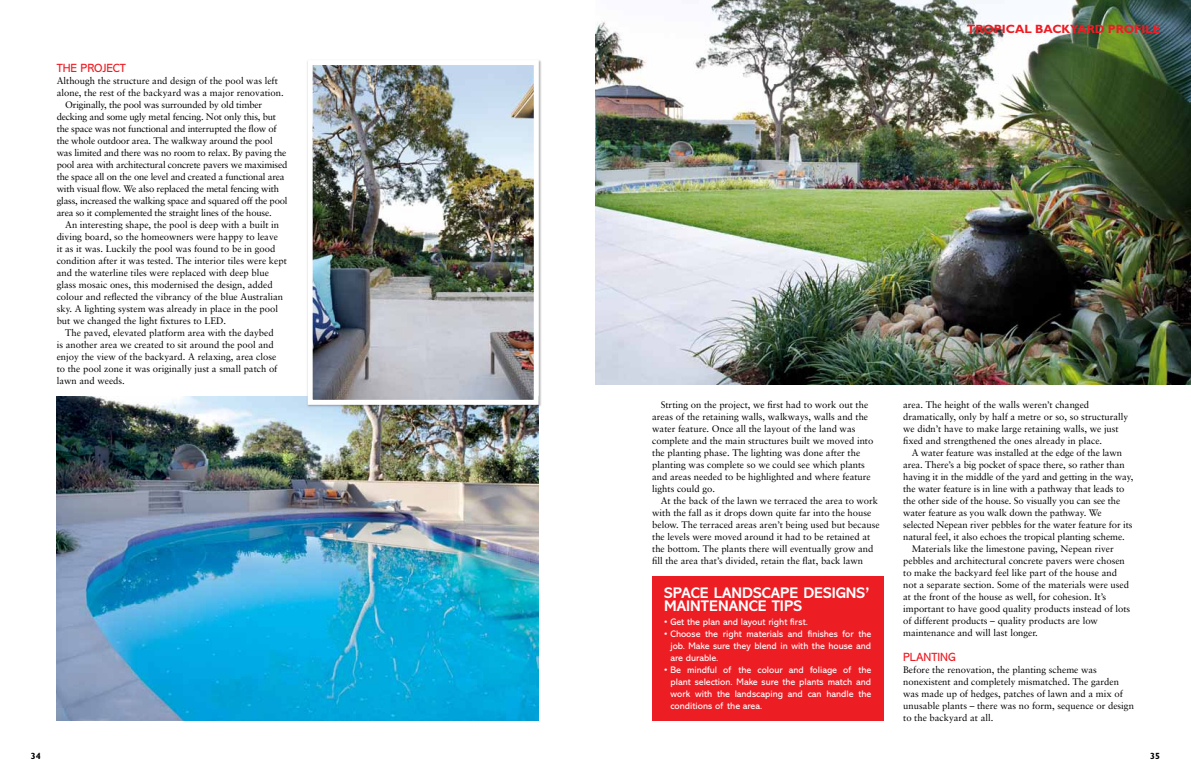
<style>
.page{position:relative;width:1191px;height:783px;background:#fff}
.page>*{position:absolute;margin:0;border:0;box-sizing:border-box;transform-origin:0 0}
.t1{font:700 15.5px/13px "Abadi";color:#fff}
.t2{font:700 12px "Gill Sans";color:#ed1d24}
.t3{font:12px "Abadi";color:#ed1d24}
.t4{font:9.5px/12px "Sabon";color:#000}
.t5{font:9.5px "Sabon";letter-spacing:-.02em;color:#000}
.t6{font:9.5px/12px "Abadi";color:#fff;text-align:justify}
.t7{font:700 9px "Gill Sans";color:#000}
</style>
<div class="page">
<img style="left:57px;top:396px;width:482px;height:324px">
<img style="left:595px;top:0;width:596px;height:384px">
<div style="left:652px;top:576px;width:231px;height:144px;background:#ed1d24"></div>
<div style="left:306px;top:59px;width:235px;height:348px;background:#000;opacity:.3"></div>
<img style="left:314px;top:66px;width:219px;height:332px">
<div style="left:308px;top:60px;width:231px;height:344px;border:5px solid #fff"></div>
<p class="t3" style="left:57px;top:61px;width:71px">THE PROJECT</p>
<p class="t4" style="left:57px;top:75px;width:223px">Although the structure and design of the pool was left</p>
<p class="t4" style="left:57px;top:87px;width:228px">alone, the rest of the backyard was a major renovation.</p>
<p class="t5" style="left:65px;top:99px;width:198px">Originally, the pool was surrounded by old timber</p>
<p class="t5" style="left:57px;top:111px;width:221px">decking and some ugly metal fencing. Not only this, but</p>
<p class="t5" style="left:57px;top:123px;width:221px">the space was not functional and interrupted the flow of</p>
<p class="t5" style="left:57px;top:135px;width:217px">the whole outdoor area. The walkway around the pool</p>
<p class="t5" style="left:57px;top:147px;width:231px">was limited and there was no room to relax. By paving the</p>
<p class="t5" style="left:57px;top:159px;width:232px">pool area with architectural concrete pavers we maximised</p>
<p class="t5" style="left:57px;top:171px;width:229px">the space all on the one level and created a functional area</p>
<p class="t5" style="left:57px;top:183px;width:224px">with visual flow. We also replaced the metal fencing with</p>
<p class="t5" style="left:57px;top:195px;width:232px">glass, increased the walking space and squared off the pool</p>
<p class="t5" style="left:57px;top:207px;width:216px">area so it complemented the straight lines of the house.</p>
<p class="t4" style="left:65px;top:219px;width:215px">An interesting shape, the pool is deep with a built in</p>
<p class="t4" style="left:57px;top:231px;width:223px">diving board, so the homeowners were happy to leave</p>
<p class="t4" style="left:57px;top:243px;width:220px">it as it was. Luckily the pool was found to be in good</p>
<p class="t4" style="left:57px;top:255px;width:232px">condition after it was tested. The interior tiles were kept</p>
<p class="t4" style="left:57px;top:267px;width:214px">and the waterline tiles were replaced with deep blue</p>
<p class="t4" style="left:57px;top:279px;width:217px">glass mosaic ones, this modernised the design, added</p>
<p class="t4" style="left:57px;top:291px;width:228px">colour and reflected the vibrancy of the blue Australian</p>
<p class="t4" style="left:57px;top:303px;width:223px">sky. A lighting system was already in place in the pool</p>
<p class="t4" style="left:57px;top:315px;width:171px">but we changed the light fixtures to LED.</p>
<p class="t4" style="left:65px;top:327px;width:210px">The paved, elevated platform area with the daybed</p>
<p class="t4" style="left:57px;top:339px;width:218px">is another area we created to sit around the pool and</p>
<p class="t4" style="left:57px;top:351px;width:221px">enjoy the view of the backyard. A relaxing, area close</p>
<p class="t4" style="left:57px;top:363px;width:222px">to the pool zone it was originally just a small patch of</p>
<p class="t4" style="left:57px;top:375px;width:70px">lawn and weeds.</p>
<p class="t2" style="left:966px;top:21px;width:195px">TROPICAL BACKYARD PROFILE</p>
<p class="t4" style="left:652px;top:399px;width:223px;text-indent:9px">Strting on the project, we first had to work out the areas of the retaining walls, walkways, walls and the water feature. Once all the layout of the land was complete and the main structures built we moved into the planting phase. The lighting was done after the planting was complete so we could see which plants and areas needed to be highlighted and where feature lights could go.</p>
<p class="t4" style="left:652px;top:495px;width:229px;text-indent:9px">At the back of the lawn we terraced the area to work with the fall as it drops down quite far into the house below. The terraced areas aren’t being used but because the levels were moved around it had to be retained at the bottom. The plants there will eventually grow and fill the area that’s divided, retain the flat, back lawn</p>
<h1 class="t1" style="left:664px;top:586px;width:207px">SPACE LANDSCAPE DESIGNS’<br>MAINTENANCE TIPS</h1>
<p class="t6" style="left:664px;top:615px;width:145px">• Get the plan and layout right first.</p>
<p class="t6" style="left:670px;top:627px;width:202px;text-indent:-6px">• Choose the right materials and finishes for the job. Make sure they blend in with the house and are durable.</p>
<p class="t6" style="left:670px;top:663px;width:202px;text-indent:-6px">• Be mindful of the colour and foliage of the plant selection. Make sure the plants match and work with the landscaping and can handle the conditions of the area.</p>
<p class="t4" style="left:903px;top:399px;width:227px">area. The height of the walls weren’t changed dramatically, only by half a metre or so, so structurally we didn’t have to make large retaining walls, we just fixed and strengthened the ones already in place.</p>
<p class="t4" style="left:911px;top:447px;width:212px">A water feature was installed at the edge of the lawn</p>
<p class="t4" style="left:903px;top:459px;width:223px">area. There’s a big pocket of space there, so rather than</p>
<p class="t4" style="left:903px;top:471px;width:232px">having it in the middle of the yard and getting in the way,</p>
<p class="t4" style="left:903px;top:483px;width:223px">the water feature is in line with a pathway that leads to</p>
<p class="t4" style="left:903px;top:495px;width:219px">the other side of the house. So visually you can see the</p>
<p class="t4" style="left:903px;top:507px;width:200px">water feature as you walk down the pathway. We</p>
<p class="t4" style="left:903px;top:519px;width:231px">selected Nepean river pebbles for the water feature for its</p>
<p class="t4" style="left:903px;top:531px;width:223px">natural feel, it also echoes the tropical planting scheme.</p>
<p class="t4" style="left:911px;top:543px;width:204px">Materials like the limestone paving, Nepean river</p>
<p class="t4" style="left:903px;top:555px;width:223px">pebbles and architectural concrete pavers were chosen</p>
<p class="t4" style="left:903px;top:567px;width:215px">to make the backyard feel like part of the house and</p>
<p class="t4" style="left:903px;top:579px;width:227px">not a separate section. Some of the materials were used</p>
<p class="t4" style="left:903px;top:591px;width:205px">at the front of the house as well, for cohesion. It’s</p>
<p class="t4" style="left:903px;top:603px;width:229px">important to have good quality products instead of lots</p>
<p class="t4" style="left:903px;top:615px;width:196px">of different products – quality products are low</p>
<p class="t4" style="left:903px;top:627px;width:136px">maintenance and will last longer.</p>
<p class="t3" style="left:903px;top:649px;width:54px">PLANTING</p>
<p class="t4" style="left:903px;top:663px;width:232px">Before the renovation, the planting scheme was nonexistent and completely mismatched. The garden was made up of hedges, patches of lawn and a mix of unusable plants – there was no form, sequence or design to the backyard at all.</p>
<p class="t7" style="left:31px;top:750px;width:11px">34</p>
<p class="t7" style="left:1150px;top:750px;width:11px">35</p>
</div>
